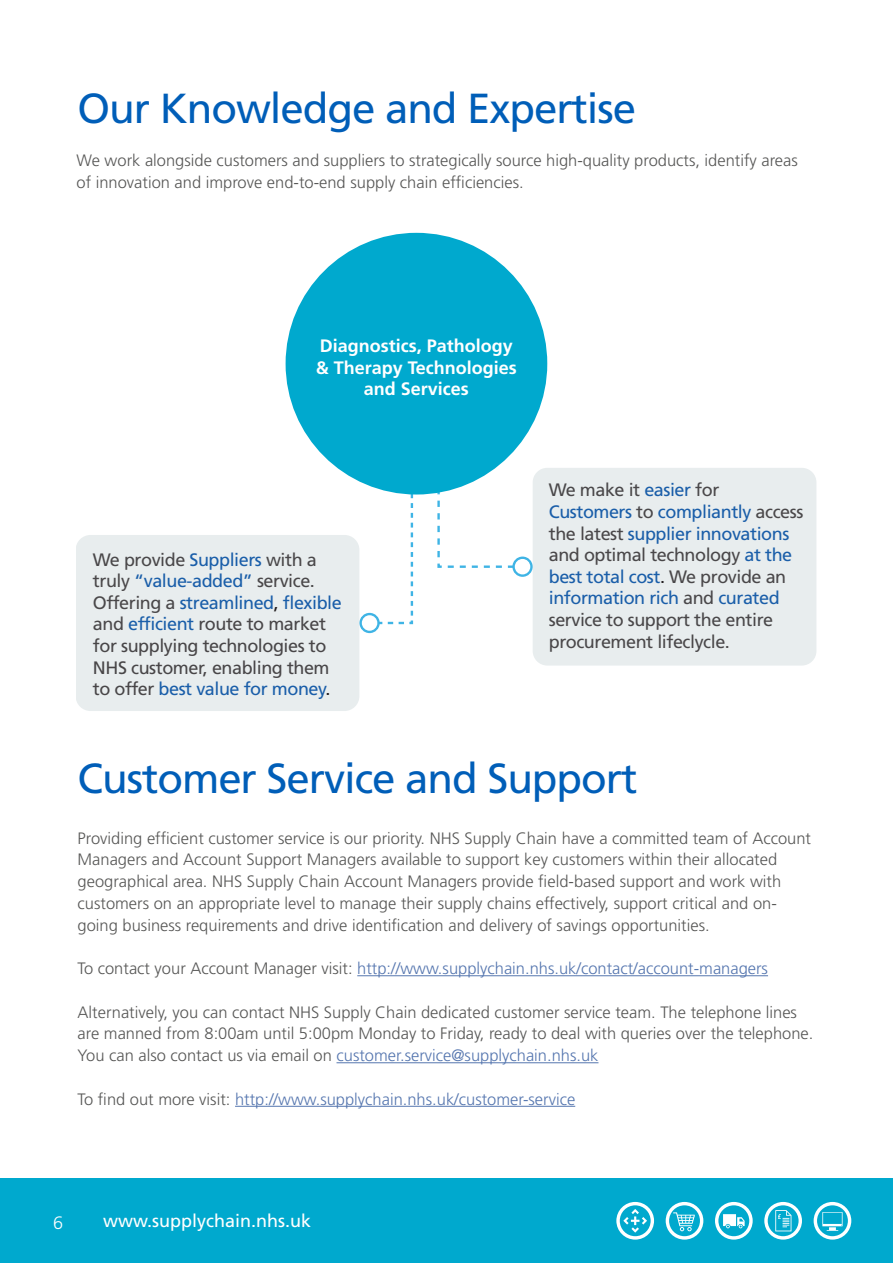
<style>
.page{position:relative;width:893px;height:1263px;background:#fff}
.page>*{position:absolute;margin:0;border:0;box-sizing:border-box;transform-origin:0 0}
.t1{font:42px "Frutiger";letter-spacing:-.025em;color:#005eb8}
.t2{font:18px/21.6px "Frutiger";letter-spacing:-.025em;color:rgb(34 30 32/.8)}
.t3{font:18px/21.6px "Frutiger";letter-spacing:-.025em;color:rgb(34 30 32/.81)}
.t4{font:700 18px/21.5px "Frutiger";color:#fff;text-align:center}
.t5{font:18px "Frutiger";color:#fff}
.t6{font:300 18px "Frutiger";color:#fff}
.t7{font:300 16.5px/21.8px "Frutiger";color:#575756}
.t8{font:300 16.5px "Frutiger";color:#5576af}
.s1{color:rgb(34 30 32/.8)}
.s2{color:#1a5ea9}
.s3{color:#221e20}
.s4{color:#575756}
.s5{color:#5576af}
</style>
<div class="page">
<div style="left:0;top:1178px;width:893px;height:85px;background:#00a9ce"></div>
<svg style="left:814px;top:1202px;width:37px;height:37px"></svg>
<svg style="left:715px;top:1202px;width:38px;height:37px"></svg>
<svg style="left:616px;top:1202px;width:38px;height:37px"></svg>
<svg style="left:666px;top:1202px;width:37px;height:37px"></svg>
<svg style="left:764px;top:1202px;width:38px;height:37px"></svg>
<div style="left:533px;top:468px;width:283px;height:197px;background:#e8edee;border-radius:15px"></div>
<div style="left:76px;top:535px;width:283px;height:176px;background:#e8edee;border-radius:15px"></div>
<svg style="left:359px;top:481px;width:55px;height:152px"></svg>
<svg style="left:436px;top:252px;width:97px;height:325px"></svg>
<div style="left:286px;top:233px;width:261px;height:261px;background:#00a9ce;border-radius:50%"></div>
<hr style="left:357px;top:975px;width:411px;height:1px;background:#5576af">
<hr style="left:336px;top:1062px;width:262px;height:1px;background:#5576af">
<hr style="left:235px;top:1106px;width:340px;height:1px;background:#5576af">
<h1 class="t1" style="left:78px;top:83px;width:560px">Our Knowledge and Expertise</h1>
<p class="t7" style="left:77px;top:149px;width:723px">We work alongside customers and suppliers to strategically source high-quality products, identify areas of innovation and improve end-to-end supply chain efficiencies.</p>
<p class="t4" style="left:316px;top:335px;width:203px">Diagnostics, Pathology &amp; Therapy Technologies and Services</p>
<p class="t3" style="left:93px;top:548px;width:250px"><span class="s1">We provide</span> <span class="s2">Suppliers</span> <span class="s1">with a truly</span> <span class="s2">“value-added”</span> <span class="s1">service.<br>Offering a</span> <span class="s2">streamlined</span><span class="s3">,</span> <span class="s2">flexible </span><span class="s1">and</span> <span class="s2">efficient</span> route to market for supplying technologies to<br>NHS customer, enabling them to offer <span class="s2">best value for money</span><span class="s3">.</span></p>
<p class="t2" style="left:549px;top:479px;width:256px">We make it <span class="s2">easier</span> for<br><span class="s2">Customers</span> to <span class="s2">compliantly</span> access the latest <span class="s2">supplier innovations </span>and optimal technology <span class="s2">at the best total cost</span><span class="s3">.</span> We provide an <span class="s2">information rich</span> and <span class="s2">curated </span>service to support the entire procurement lifeclycle.</p>
<h1 class="t1" style="left:78px;top:754px;width:561px">Customer Service and Support</h1>
<p class="t7" style="left:78px;top:827px;width:735px">Providing efficient customer service is our priority. NHS Supply Chain have a committed team of Account Managers and Account Support Managers available to support key customers within their allocated geographical area. NHS Supply Chain Account Managers provide field-based support and work with customers on an appropriate level to manage their supply chains effectively, support critical and on&shy;going business requirements and drive identification and delivery of savings opportunities.</p>
<p class="t8" style="left:78px;top:959px;width:692px"><span class="s4">To contact your Account Manager visit:</span> http://www.supplychain.nhs.uk/contact/account-managers</p>
<p class="t7" style="left:78px;top:1001px;width:737px">Alternatively, you can contact NHS Supply Chain dedicated customer service team. The telephone lines are manned from 8:00am until 5:00pm Monday to Friday, ready to deal with queries over the telephone.<br>You can also contact us via email on <span class="s5">customer.service@supplychain.nhs.uk</span></p>
<p class="t8" style="left:78px;top:1089px;width:499px"><span class="s4">To find out more visit:</span> http://www.supplychain.nhs.uk/customer-service</p>
<p class="t6" style="left:53px;top:1212px;width:12px">6</p>
<p class="t5" style="left:103px;top:1210px;width:210px">www.supplychain.nhs.uk</p>
</div>
